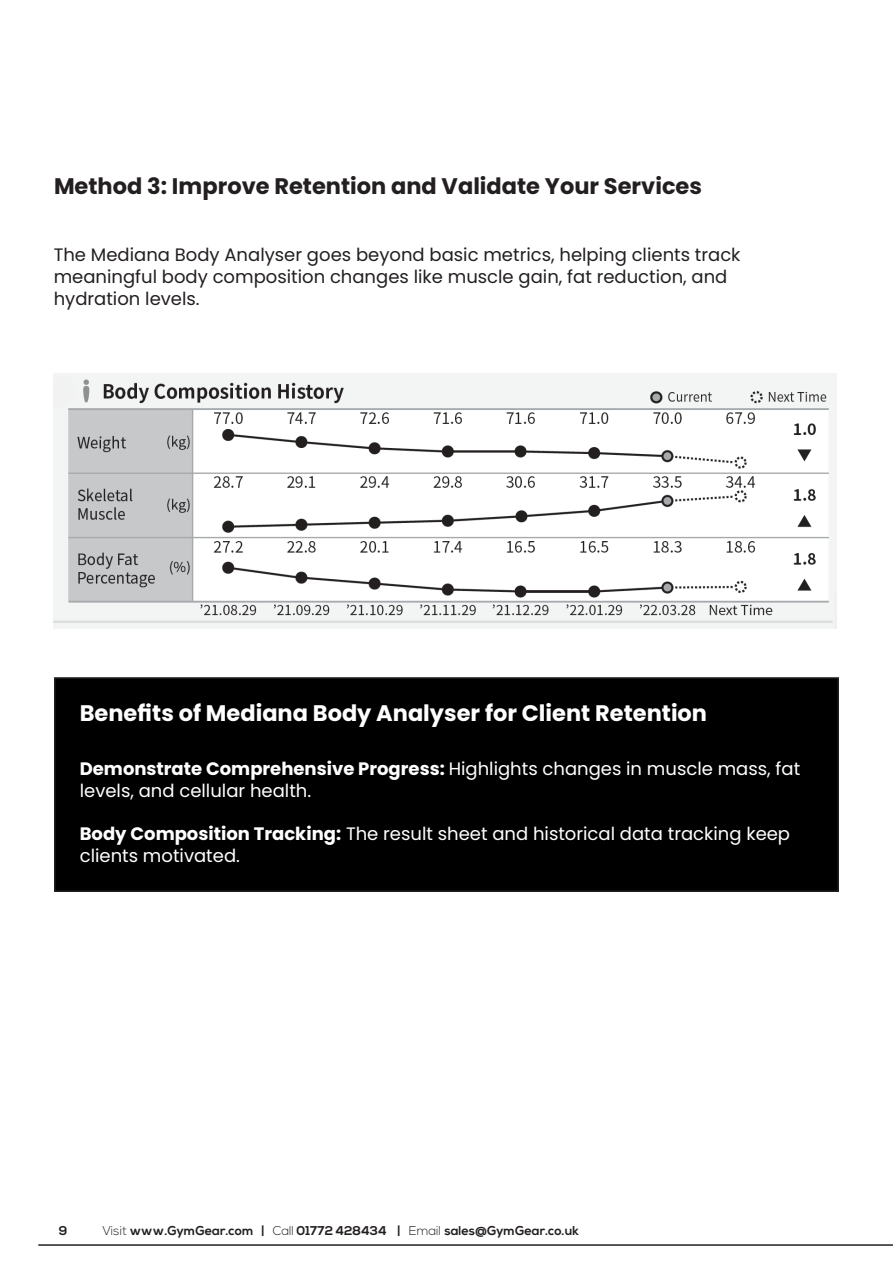
<style>
.page{position:relative;width:893px;height:1263px;background:#fff}
.page>*{position:absolute;margin:0;border:0;box-sizing:border-box;transform-origin:0 0}
.t1{font:700 22.5px "Poppins";color:#231f20}
.t2{font:700 22.5px "Poppins";color:#fff}
.t3{font:18px/21.6px "Poppins";color:#fff}
.t4{font:18px/21.6px "Poppins";color:#231f20}
.t5{font:700 12.75px "Nexa";color:#231f20}
.s1{font-weight:700}
.s2{font-weight:300}
</style>
<div class="page">
<div style="left:55px;top:678px;width:783px;height:213px;background:#000"></div>
<div style="left:54px;top:677px;width:785px;height:215px;border:2px solid #231f20"></div>
<hr style="left:38px;top:1244px;width:855px;height:2px;background:#231f20">
<img style="left:54px;top:373px;width:783px;height:255px">
<p class="t1" style="left:54px;top:173px;width:649px">Method 3: Improve Retention and Validate Your Services</p>
<p class="t4" style="left:54px;top:244px;width:688px">The Mediana Body Analyser goes beyond basic metrics, helping clients track meaningful body composition changes like muscle gain, fat reduction, and</p>
<p class="t4" style="left:54px;top:287px;width:147px">hydration levels.</p>
<p class="t2" style="left:80px;top:700px;width:629px">Benefits of Mediana Body Analyser for Client Retention</p>
<p class="t3" style="left:80px;top:758px;width:722px"><span class="s1">Demonstrate Comprehensive Progress:</span> Highlights changes in muscle mass, fat levels, and cellular health.</p>
<p class="t3" style="left:80px;top:823px;width:712px"><span class="s1">Body Composition Tracking:</span> The result sheet and historical data tracking keep clients motivated.</p>
<p class="t5" style="left:59px;top:1223px;width:10px">9</p>
<p class="t5" style="left:103px;top:1223px;width:478px"><span class="s2">Visit</span> www.GymGear.com | <span class="s2">Call</span> 01772 428434 | <span class="s2">Email</span> sales@GymGear.co.uk</p>
</div>
